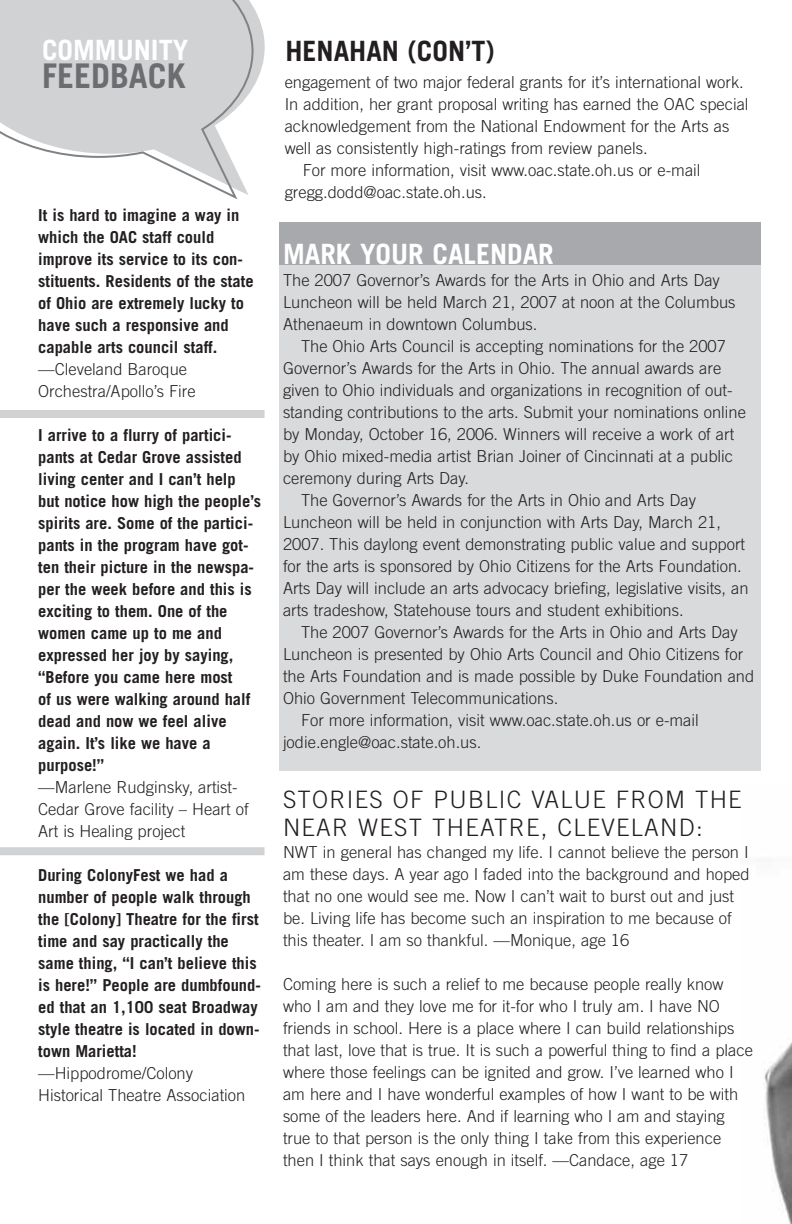
<style>
.page{position:relative;width:792px;height:1224px;background:#fff}
.page>*{position:absolute;margin:0;border:0;box-sizing:border-box;transform-origin:0 0}
.t1{font:700 34px "Trade Gothic";color:#6c6d70}
.t2{font:700 28px "Trade Gothic";color:#fff}
.t3{font:700 28px "Trade Gothic";color:#231f20}
.t4{font:300 24px/28px "Trade Gothic";letter-spacing:.055em;color:#231f20}
.t5{font:300 16.4px/22px "Trade Gothic";color:#231f20}
.t6{font:700 16.4px/22px "Trade Gothic";color:#231f20}
</style>
<div class="page">
<img style="left:764px;top:1042px;width:28px;height:182px">
<div style="left:279px;top:261px;width:481px;height:510px;background:#d9dadc"></div>
<div style="left:279px;top:222px;width:481px;height:42px;background:#a8a9ad"></div>
<svg style="left:254px;top:9px;width:11px;height:76px"></svg>
<svg style="left:0;top:0;width:254px;height:199px"></svg>
<div style="left:0;top:410px;width:265px;height:8px;background:#d1d2d4"></div>
<div style="left:0;top:847px;width:265px;height:8px;background:#d1d2d4"></div>
<h2 class="t2" style="left:42px;top:40px;width:148px">COMMUNITY</h2>
<h1 class="t1" style="left:42px;top:63px;width:145px">FEEDBACK</h1>
<p class="t6" style="left:38px;top:205px;width:217px">It is hard to imagine a way in which the OAC staff could improve its service to its con&shy;stituents. Residents of the state of Ohio are extremely lucky to have such a responsive and capable arts council staff.</p>
<p class="t5" style="left:38px;top:359px;width:159px">—Cleveland Baroque<br>Orchestra/Apollo’s Fire</p>
<p class="t6" style="left:38px;top:425px;width:224px">I arrive to a flurry of partici&shy;pants at Cedar Grove assisted living center and I can’t help<br>but notice how high the people’s spirits are. Some of the partici&shy;pants in the program have got&shy;ten their picture in the newspa&shy;per the week before and this is exciting to them. One of the women came up to me and expressed her joy by saying, “Before you came here most<br>of us were walking around half dead and now we feel alive again. It’s like we have a purpose!”</p>
<p class="t5" style="left:38px;top:777px;width:212px">—Marlene Rudginsky, artist-<br>Cedar Grove facility – Heart of<br>Art is Healing project</p>
<p class="t6" style="left:38px;top:865px;width:224px">During ColonyFest we had a number of people walk through the [Colony] Theatre for the first time and say practically the same thing, “I can’t believe this is here!” People are dumbfound&shy;ed that an 1,100 seat Broadway style theatre is located in down&shy;town Marietta!</p>
<p class="t5" style="left:38px;top:1063px;width:209px">—Hippodrome/Colony<br>Historical Theatre Association</p>
<h2 class="t3" style="left:286px;top:41px;width:211px">HENAHAN (CON’T)</h2>
<p class="t5" style="left:285px;top:73px;width:461px">engagement of two major federal grants for it’s international work.</p>
<p class="t5" style="left:285px;top:95px;width:465px">In addition, her grant proposal writing has earned the OAC special</p>
<p class="t5" style="left:285px;top:117px;width:446px">acknowledgement from the National Endowment for the Arts as</p>
<p class="t5" style="left:285px;top:139px;width:365px">well as consistently high-ratings from review panels.</p>
<p class="t5" style="left:303px;top:161px;width:399px">For more information, visit www.oac.state.oh.us or e-mail</p>
<p class="t5" style="left:285px;top:183px;width:204px">gregg.dodd@oac.state.oh.us.</p>
<h2 class="t2" style="left:283px;top:244px;width:272px">MARK YOUR CALENDAR</h2>
<p class="t5" style="left:283px;top:271px;width:454px">The 2007 Governor’s Awards for the Arts in Ohio and Arts Day<br>Luncheon will be held March 21, 2007 at noon at the Columbus<br>Athenaeum in downtown Columbus.</p>
<p class="t5" style="left:301px;top:337px;width:427px">The Ohio Arts Council is accepting nominations for the 2007</p>
<p class="t5" style="left:283px;top:359px;width:440px">Governor’s Awards for the Arts in Ohio. The annual awards are</p>
<p class="t5" style="left:283px;top:381px;width:451px">given to Ohio individuals and organizations in recognition of out-</p>
<p class="t5" style="left:283px;top:403px;width:465px">standing contributions to the arts. Submit your nominations online</p>
<p class="t5" style="left:283px;top:425px;width:453px">by Monday, October 16, 2006. Winners will receive a work of art</p>
<p class="t5" style="left:283px;top:447px;width:452px">by Ohio mixed-media artist Brian Joiner of Cincinnati at a public</p>
<p class="t5" style="left:283px;top:469px;width:188px">ceremony during Arts Day.</p>
<p class="t5" style="left:301px;top:491px;width:397px">The Governor’s Awards for the Arts in Ohio and Arts Day</p>
<p class="t5" style="left:283px;top:513px;width:440px">Luncheon will be held in conjunction with Arts Day, March 21,</p>
<p class="t5" style="left:283px;top:535px;width:464px">2007. This daylong event demonstrating public value and support</p>
<p class="t5" style="left:283px;top:557px;width:460px">for the arts is sponsored by Ohio Citizens for the Arts Foundation.</p>
<p class="t5" style="left:283px;top:579px;width:467px">Arts Day will include an arts advocacy briefing, legislative visits, an</p>
<p class="t5" style="left:283px;top:601px;width:402px">arts tradeshow, Statehouse tours and student exhibitions.</p>
<p class="t5" style="left:301px;top:623px;width:438px">The 2007 Governor’s Awards for the Arts in Ohio and Arts Day</p>
<p class="t5" style="left:283px;top:645px;width:462px">Luncheon is presented by Ohio Arts Council and Ohio Citizens for</p>
<p class="t5" style="left:283px;top:667px;width:473px">the Arts Foundation and is made possible by Duke Foundation and</p>
<p class="t5" style="left:283px;top:689px;width:277px">Ohio Government Telecommunications.</p>
<p class="t5" style="left:301px;top:711px;width:399px">For more information, visit www.oac.state.oh.us or e-mail</p>
<p class="t5" style="left:283px;top:733px;width:200px">jodie.engle@oac.state.oh.us.</p>
<h3 class="t4" style="left:283px;top:788px;width:460px">STORIES OF PUBLIC VALUE FROM THE<br>NEAR WEST THEATRE, CLEVELAND:</h3>
<p class="t5" style="left:283px;top:843px;width:468px">NWT in general has changed my life. I cannot believe the person I am these days. A year ago I faded into the background and hoped that no one would see me. Now I can’t wait to burst out and just be. Living life has become such an inspiration to me because of this theater. I am so thankful. —Monique, age 16</p>
<p class="t5" style="left:283px;top:975px;width:471px">Coming here is such a relief to me because people really know who I am and they love me for it-for who I truly am. I have NO friends in school. Here is a place where I can build relationships that last, love that is true. It is such a powerful thing to find a place where those feelings can be ignited and grow. I’ve learned who I am here and I have wonderful examples of how I want to be with some of the leaders here. And if learning who I am and staying true to that person is the only thing I take from this experience then I think that says enough in itself. —Candace, age 17</p>
</div>
